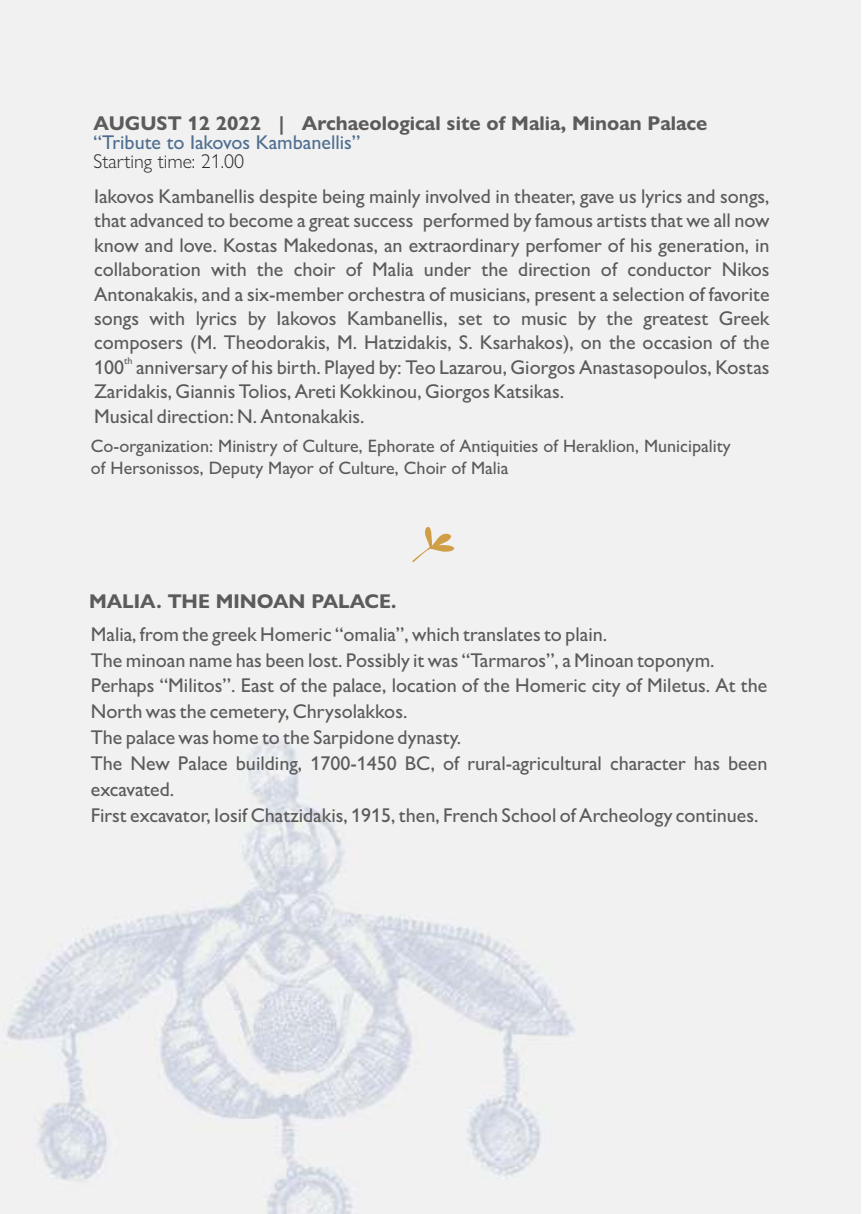
<style>
.page{position:relative;width:862px;height:1214px;background:#fff}
.page>*{position:absolute;margin:0;border:0;box-sizing:border-box;transform-origin:0 0}
.t1{font:20px/24.4px "Gill Sans Nova";color:#5b5b5b}
.t2{font:700 20px "Gill Sans Nova";color:#5b5b5b}
.t3{font:20px "Gill Sans Nova";color:#4e6e91}
.t4{font:300 20px "Gill Sans Nova";color:#2b2a29}
.t5{font:18px/22px "Gill Sans Nova";color:#5b5b5b}
.t6{font:10px "Gill Sans Nova";color:#5b5b5b}
</style>
<div class="page">
<svg style="left:412px;top:521px;width:42px;height:41px"></svg>
<p class="t2" style="left:94px;top:116px;width:615px">AUGUST 12 2022 | Archaeological site of Malia, Minoan Palace</p>
<p class="t3" style="left:94px;top:135px;width:268px">“Tribute to Iakovos Kambanellis”</p>
<p class="t4" style="left:94px;top:155px;width:152px">Starting time: 21.00</p>
<p class="t1" style="left:94px;top:186px;width:677px;text-align:justify">Iakovos Kambanellis despite being mainly involved in theater, gave us lyrics and songs, that advanced to become a great success performed by famous artists that we all now know and love. Kostas Makedonas, an extraordinary perfomer of his generation, in collaboration with the choir of Malia under the direction of conductor Nikos Antonakakis, and a six-member orchestra of musicians, present a selection of favorite songs with lyrics by Iakovos Kambanellis, set to music by the greatest Greek composers (M. Theodorakis, M. Hatzidakis, S. Ksarhakos), on the occasion of the</p>
<p class="t6" style="left:124px;top:357px;width:10px">th</p>
<p class="t1" style="left:94px;top:357px;width:677px">100 anniversary of his birth. Played by: Teo Lazarou, Giorgos Anastasopoulos, Kostas<br>Zaridakis, Giannis Tolios, Areti Kokkinou, Giorgos Katsikas.<br>Musical direction: N. Antonakakis.</p>
<p class="t5" style="left:91px;top:437px;width:641px">Co-organization: Ministry of Culture, Ephorate of Antiquities of Heraklion, Municipality of Hersonissos, Deputy Mayor of Culture, Choir of Malia</p>
<p class="t2" style="left:89px;top:594px;width:309px">MALIA. THE MINOAN PALACE.</p>
<p class="t1" style="left:91px;top:623px;width:518px">Malia, from the greek Homeric “omalia”, which translates to plain.</p>
<p class="t1" style="left:91px;top:649px;width:678px;line-height:25.8px">The minoan name has been lost. Possibly it was “Tarmaros”, a Minoan toponym.<br>Perhaps “Militos”. East of the palace, location of the Homeric city of Miletus. At the<br>North was the cemetery, Chrysolakkos.</p>
<p class="t1" style="left:91px;top:726px;width:678px;line-height:25.8px">The palace was home to the Sarpidone dynasty.<br>The New Palace building, 1700-1450 BC, of rural-agricultural character has been excavated.<br>First excavator, Iosif Chatzidakis, 1915, then, French School of Archeology continues.</p>
</div>
